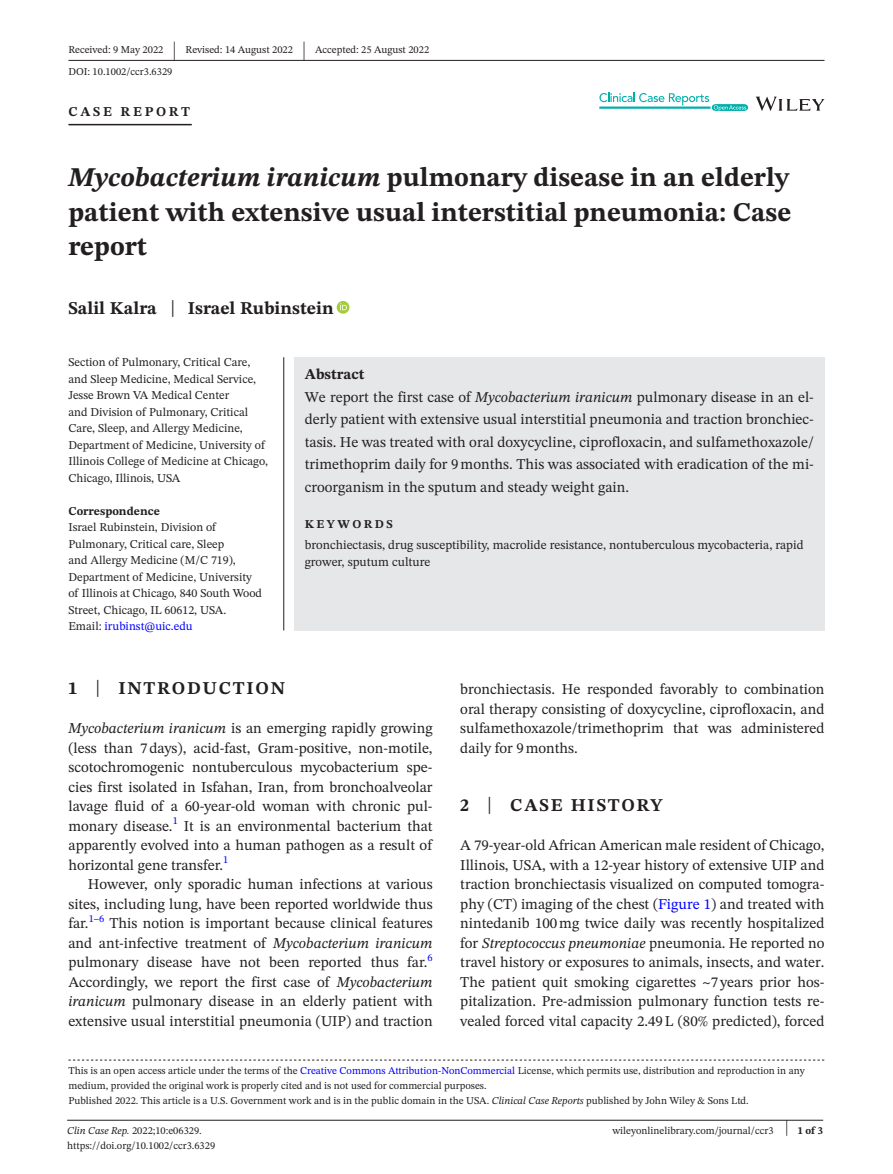
<style>
.page{position:relative;width:893px;height:1174px;background:#fff}
.page>*{position:absolute;margin:0;border:0;box-sizing:border-box;transform-origin:0 0}
.t1{font:700 27px/34.5px "STIX Two Text";color:#231f20;text-align:justify}
.t2{font:25.65px "STIX Two Text";color:#231f20;scale:.49 1}
.t3{font:700 18px "STIX Two Text";letter-spacing:.1em;color:#231f20}
.t4{font:700 18px "STIX Two Text";color:#231f20}
.t5{font:15px/19.5px "STIX Two Text";color:#231f20;text-align:justify}
.t6{font:700 13.5px "STIX Two Text";letter-spacing:.2em;color:#231f20}
.t7{font:12.75px/17.2px "STIX Two Text";color:#231f20}
.t8{font:12px/16.5px "STIX Two Text";color:#231f20}
.t9{font:700 12px "STIX Two Text";color:#231f20}
.t10{font:700 12px "STIX Two Text";letter-spacing:.2em;color:#231f20}
.t11{font:10.5px/15px "STIX Two Text";color:#231f20}
.t12{font:10.5px "STIX Two Text";color:#00f}
.t13{font:700 10.5px "STIX Two Text";color:#231f20}
.s1{font-style:italic}
.s2{font-weight:400;font-size:23.4px}
.s3{color:#00f}
.s4{font-weight:700}
.s5{font-weight:400;font-size:23.7px}
.s6{font-family:"STIX"}
.s7{font-weight:400;font-size:22.2px}
</style>
<div class="page">
<hr style="left:67px;top:1119px;width:756px;height:1px;background:#231f20">
<svg style="left:756px;top:97px;width:68px;height:14px"></svg>
<svg style="left:599px;top:93px;width:149px;height:18px"></svg>
<hr style="left:68px;top:60px;width:756px;height:1px;background:#231f20">
<hr style="left:68px;top:124px;width:124px;height:1px;background:#231f20">
<svg style="left:337px;top:301px;width:12px;height:13px"></svg>
<svg style="left:340px;top:303px;width:7px;height:7px"></svg>
<svg style="left:68px;top:1059px;width:756px;height:1px"></svg>
<hr style="left:283px;top:357px;width:1px;height:273px;background:#231f20">
<div style="left:294px;top:357px;width:530px;height:219px;background:#e6e7e9"></div>
<div style="left:294px;top:576px;width:530px;height:54px;background:#e6e7e9"></div>
<p class="t11" style="left:68px;top:42px;width:96px">Received: 9 May 2022</p>
<h2 class="t2" style="left:173px;top:32px;width:8px">|</h2>
<p class="t11" style="left:186px;top:42px;width:109px">Revised: 14 August 2022</p>
<h2 class="t2" style="left:302px;top:32px;width:8px">|</h2>
<p class="t11" style="left:315px;top:42px;width:116px">Accepted: 25 August 2022</p>
<p class="t11" style="left:68px;top:64px;width:105px">DOI: 10.1002/ccr3.6329</p>
<p class="t6" style="left:68px;top:101px;width:123px">CASE REPORT</p>
<h1 class="t1" style="left:68px;top:161px;width:724px"><span class="s1">Mycobacterium iranicum</span> pulmonary disease in an elderly patient with extensive usual interstitial pneumonia: Case report</h1>
<p class="t4" style="left:68px;top:295px;width:267px">Salil Kalra <span class="s2">|</span> Israel Rubinstein</p>
<p class="t8" style="left:68px;top:354px;width:201px">Section of Pulmonary, Critical Care, and Sleep Medicine, Medical Service, Jesse Brown VA Medical Center<br>and Division of Pulmonary, Critical Care, Sleep, and Allergy Medicine, Department of Medicine, University of Illinois College of Medicine at Chicago, Chicago, Illinois, USA</p>
<p class="t9" style="left:68px;top:502px;width:93px">Correspondence</p>
<p class="t8" style="left:68px;top:519px;width:195px">Israel Rubinstein, Division of<br>Pulmonary, Critical care, Sleep<br>and Allergy Medicine (M/C 719),<br>Department of Medicine, University of Illinois at Chicago, 840 South Wood<br>Street, Chicago, IL 60612, USA.<br>Email: <span class="s3">irubinst@uic.edu</span></p>
<p class="t5" style="left:305px;top:363px;width:511px;line-height:22.5px;text-align:left"><span class="s4">Abstract<br></span>We report the first case of <span class="s1">Mycobacterium iranicum</span> pulmonary disease in an el&shy;derly patient with extensive usual interstitial pneumonia and traction bronchiec&shy;tasis. He was treated with oral doxycycline, ciprofloxacin, and sulfamethoxazole/ trimethoprim daily for 9months. This was associated with eradication of the mi&shy;croorganism in the sputum and steady weight gain.</p>
<p class="t10" style="left:305px;top:515px;width:90px">KEYWORDS</p>
<p class="t7" style="left:305px;top:536px;width:500px">bronchiectasis, drug susceptibility, macrolide resistance, nontuberculous mycobacteria, rapid grower, sputum culture</p>
<p class="t3" style="left:68px;top:675px;width:218px">1 <span class="s5">|</span> INTRODUCTION</p>
<p class="t5" style="left:68px;top:718px;width:366px"><span class="s1">Mycobacterium iranicum</span> is an emerging rapidly growing (less than 7days), acid-fast, Gram-positive, non-motile, scotochromogenic nontuberculous mycobacterium spe&shy;cies first isolated in Isfahan, Iran, from bronchoalveolar lavage fluid of a 60-year-old woman with chronic pul&shy;monary disease.</p>
<p class="t12" style="left:173px;top:813px;width:7px">1</p>
<p class="t5" style="left:68px;top:816px;width:366px;text-indent:115px">It is an environmental bacterium that apparently evolved into a human pathogen as a result of horizontal gene transfer.</p>
<p class="t12" style="left:223px;top:852px;width:7px">1</p>
<p class="t5" style="left:68px;top:874px;width:366px;text-indent:20px">However, only sporadic human infections at various sites, including lung, have been reported worldwide thus far.</p>
<p class="t12" style="left:89px;top:910px;width:17px">1–6</p>
<p class="t5" style="left:68px;top:913px;width:366px;text-indent:41px">This notion is important because clinical features and ant-infective treatment of <span class="s1">Mycobacterium iranicum </span>pulmonary disease have not been reported thus far.</p>
<p class="t12" style="left:427px;top:949px;width:7px">6</p>
<p class="t5" style="left:68px;top:972px;width:366px">Accordingly, we report the first case of <span class="s1">Mycobacterium iranicum</span> pulmonary disease in an elderly patient with extensive usual interstitial pneumonia (UIP) and traction</p>
<p class="t5" style="left:460px;top:679px;width:366px">bronchiectasis. He responded favorably to combination oral therapy consisting of doxycycline, ciprofloxacin, and sulfamethoxazole/trimethoprim that was administered daily for 9months.</p>
<p class="t3" style="left:460px;top:792px;width:204px">2 <span class="s5">|</span> CASE HISTORY</p>
<p class="t5" style="left:460px;top:835px;width:366px">A 79-year-old African American male resident of Chicago, Illinois, USA, with a 12-year history of extensive UIP and traction bronchiectasis visualized on computed tomogra&shy;phy (CT) imaging of the chest (<span class="s3">Figure 1</span>) and treated with nintedanib 100mg twice daily was recently hospitalized for <span class="s1">Streptococcus pneumoniae</span> pneumonia. He reported no travel history or exposures to animals, insects, and water.<br>The patient quit smoking cigarettes <span class="s6">~</span>7years prior hos&shy;pitalization. Pre-admission pulmonary function tests re&shy;vealed forced vital capacity 2.49L (80% predicted), forced</p>
<p class="t11" style="left:68px;top:1063px;width:738px">This is an open access article under the terms of the <span class="s3">Creative Commons Attribution-NonCommercial</span> License, which permits use, distribution and reproduction in any medium, provided the original work is properly cited and is not used for commercial purposes.<br>Published 2022. This article is a U.S. Government work and is in the public domain in the USA. <span class="s1">Clinical Case Reports</span> published by John Wiley &amp; Sons Ltd.</p>
<p class="t11" style="left:67px;top:1123px;width:136px"><span class="s1">Clin Case Rep.</span> 2022;10:e06329.</p>
<p class="t13" style="left:785px;top:1123px;width:39px"><span class="s7">|</span> 1 of 3</p>
<p class="t11" style="left:67px;top:1138px;width:150px">https://doi.org/10.1002/ccr3.6329</p>
<p class="t11" style="left:612px;top:1123px;width:163px">wileyonlinelibrary.com/journal/ccr3</p>
</div>
